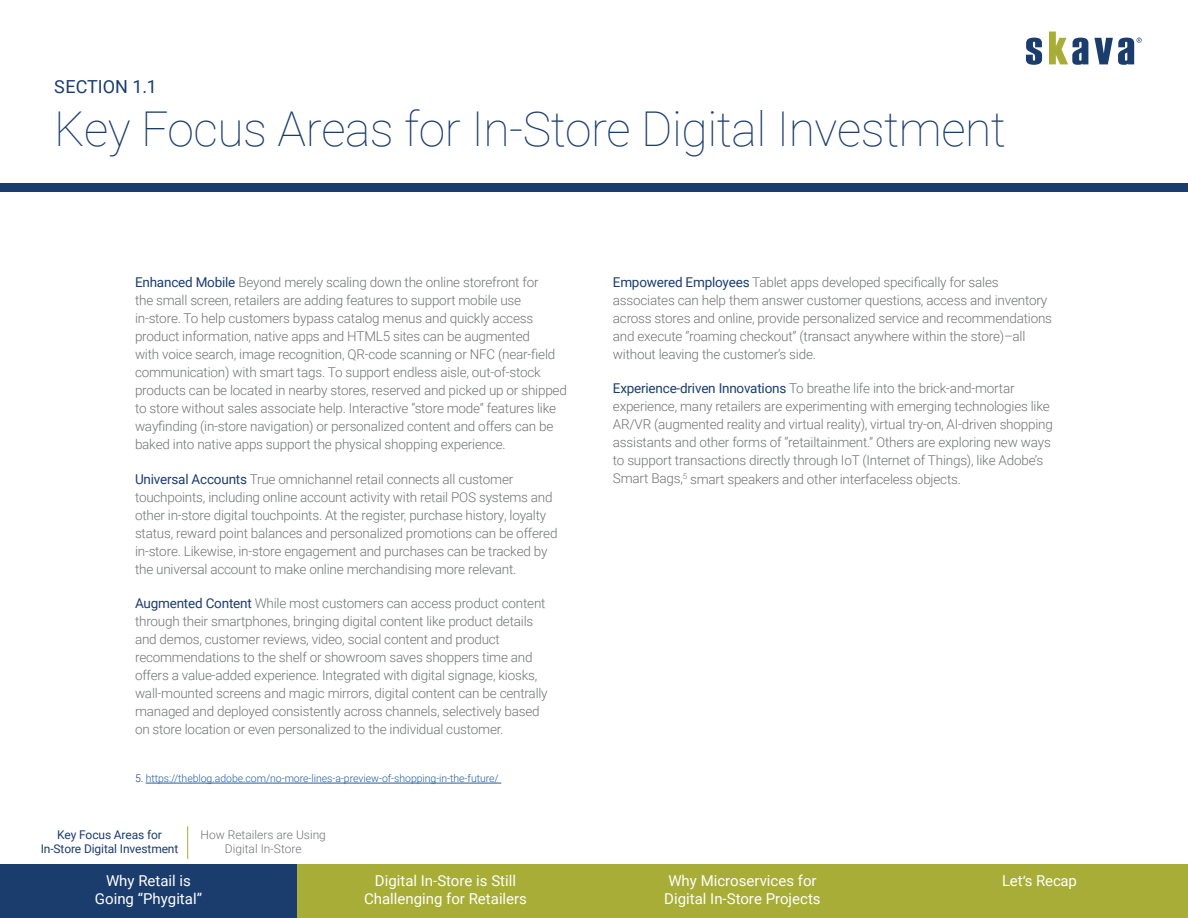
<style>
.page{position:relative;width:1188px;height:918px;background:#fff}
.page>*{position:absolute;margin:0;border:0;box-sizing:border-box;transform-origin:0 0}
.t1{font:100 48px "Roboto";letter-spacing:-.01em;color:#1b3d6d}
.t2{font:18px "Roboto";color:#1b3d6d}
.t3{font:15px/18px "Roboto";color:#fff;text-align:center}
.t4{font:300 13.5px/18px "Roboto";letter-spacing:-.015em;color:#717473}
.t5{font:12px/14.4px "Roboto";letter-spacing:-.01em;color:#1b3d6d;text-align:center}
.t6{font:300 12px/14.4px "Roboto";color:#717473;text-align:center}
.t7{font:300 10.5px "Roboto";letter-spacing:-.005em;color:#215e9e}
.s1{font-weight:400;color:#1b3d6d}
.s2{color:#1b3d6d}
</style>
<div class="page">
<hr style="left:146px;top:783px;width:355px;height:1px;background:#215e9e">
<hr style="left:187px;top:826px;width:1px;height:33px;background:#a7ad37">
<div style="left:0;top:184px;width:1188px;height:8px;background:#1b3d6d"></div>
<div style="left:0;top:864px;width:297px;height:54px;background:#1b3d6d"></div>
<div style="left:891px;top:864px;width:297px;height:54px;background:#a7ad37"></div>
<div style="left:594px;top:864px;width:297px;height:54px;background:#a7ad37"></div>
<div style="left:297px;top:864px;width:297px;height:54px;background:#a7ad37"></div>
<svg style="left:1026px;top:38px;width:16px;height:27px"></svg>
<svg style="left:1094px;top:38px;width:48px;height:27px"></svg>
<svg style="left:1049px;top:32px;width:39px;height:33px"></svg>
<h2 class="t2" style="left:54px;top:74px;width:104px">SECTION 1.1</h2>
<h1 class="t1" style="left:54px;top:95px;width:954px">Key Focus Areas for In-Store Digital Investment</h1>
<p class="t4" style="left:135px;top:273px;width:433px"><span class="s1">Enhanced Mobile</span> Beyond merely scaling down the online storefront for<br>the small screen, retailers are adding features to support mobile use in-store. To help customers bypass catalog menus and quickly access product information, native apps and HTML5 sites can be augmented<br>with voice search, image recognition, QR-code scanning or NFC (near-field communication) with smart tags. To support endless aisle, out-of-stock products can be located in nearby stores, reserved and picked up or shipped to store without sales associate help. Interactive “store mode” features like wayfinding (in-store navigation) or personalized content and offers can be baked into native apps support the physical shopping experience.</p>
<p class="t4" style="left:135px;top:469px;width:424px"><span class="s1">Universal Accounts</span> True omnichannel retail connects all customer touchpoints, including online account activity with retail POS systems and other in-store digital touchpoints. At the register, purchase history, loyalty status, reward point balances and personalized promotions can be offered in-store. Likewise, in-store engagement and purchases can be tracked by the universal account to make online merchandising more relevant.</p>
<p class="t4" style="left:135px;top:594px;width:414px"><span class="s1">Augmented Content</span> While most customers can access product content through their smartphones, bringing digital content like product details and demos, customer reviews, video, social content and product recommendations to the shelf or showroom saves shoppers time and offers a value-added experience. Integrated with digital signage, kiosks, wall-mounted screens and magic mirrors, digital content can be centrally managed and deployed consistently across channels, selectively based on store location or even personalized to the individual customer.</p>
<p class="t7" style="left:135px;top:771px;width:365px"><span class="s2">5.</span> https://theblog.adobe.com/no-more-lines-a-preview-of-shopping-in-the-future/</p>
<p class="t5" style="left:41px;top:827px;width:139px">Key Focus Areas for<br>In-Store Digital Investment</p>
<p class="t6" style="left:201px;top:827px;width:127px">How Retailers are Using<br>Digital In-Store</p>
<p class="t4" style="left:613px;top:272px;width:441px"><span class="s1">Empowered Employees</span> Tablet apps developed specifically for sales associates can help them answer customer questions, access and inventory across stores and online, provide personalized service and recommendations and execute “roaming checkout” (transact anywhere within the store)–all without leaving the customer’s side.</p>
<p class="t4" style="left:613px;top:379px;width:442px"><span class="s1">Experience-driven Innovations</span> To breathe life into the brick-and-mortar experience, many retailers are experimenting with emerging technologies like AR/VR (augmented reality and virtual reality), virtual try-on, AI-driven shopping assistants and other forms of “retailtainment.” Others are exploring new ways to support transactions directly through IoT (Internet of Things), like Adobe’s Smart Bags,<sup>5</sup> smart speakers and other interfaceless objects.</p>
<p class="t3" style="left:95px;top:871px;width:109px">Why Retail is<br>Going “Phygital”</p>
<p class="t3" style="left:364px;top:871px;width:165px">Digital In-Store is Still<br>Challenging for Retailers</p>
<p class="t3" style="left:668px;top:871px;width:150px">Why Microservices for</p>
<p class="t3" style="left:1002px;top:871px;width:76px">Let’s Recap</p>
<p class="t3" style="left:664px;top:889px;width:158px">Digital In-Store Projects</p>
</div>
